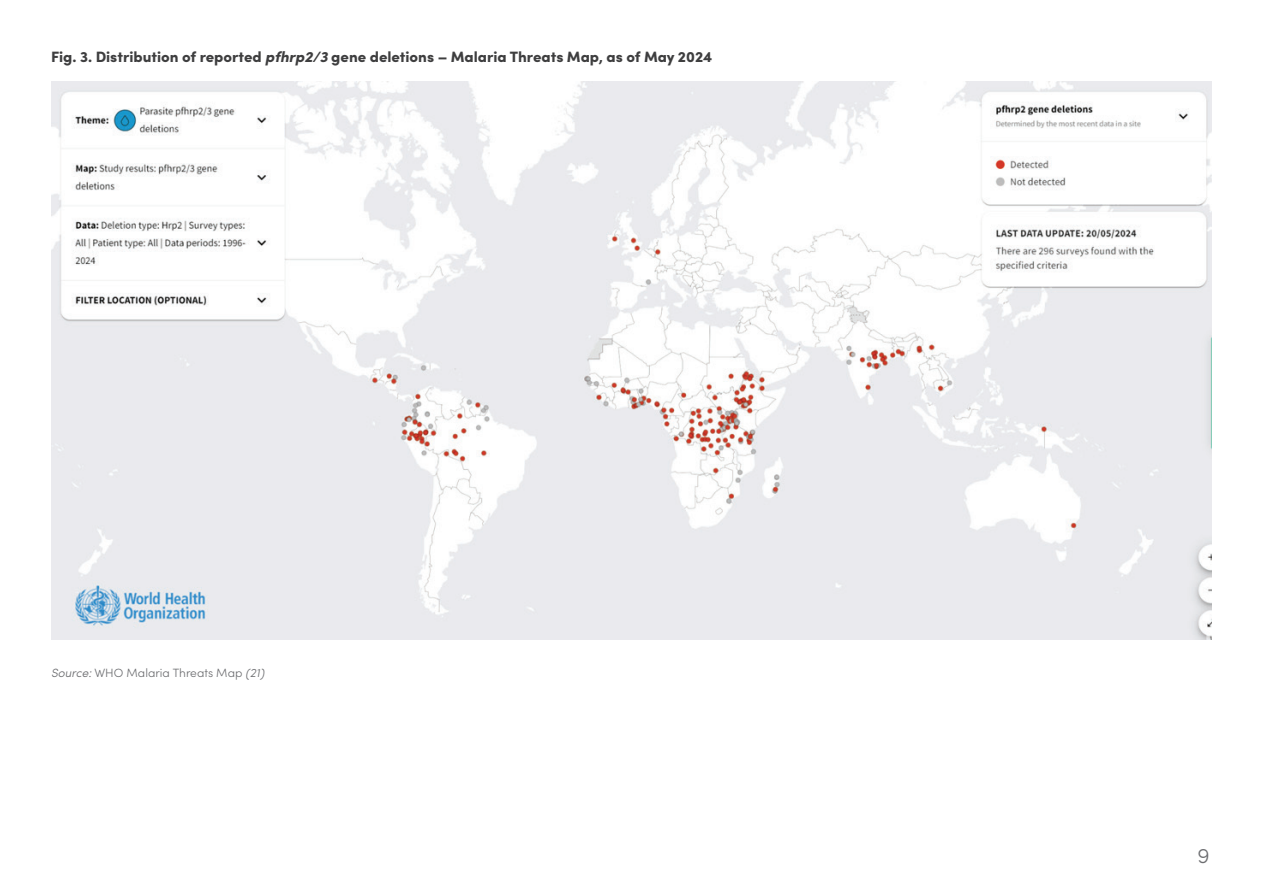
<style>
.page{position:relative;width:1263px;height:893px;background:#fff}
.page>*{position:absolute;margin:0;border:0;box-sizing:border-box;transform-origin:0 0}
.t1{font:300 21px "Sofia Pro";color:#6c6d70}
.t2{font:900 15px "Sofia Pro";color:#3e3e3f}
.t3{font:300 12px "Sofia Pro";color:#6c6d70}
.s1{font-style:italic}
</style>
<div class="page">
<img style="left:51px;top:81px;width:1161px;height:558px">
<p class="t2" style="left:51px;top:45px;width:663px">Fig. 3. Distribution of reported <span class="s1">pfhrp2/3</span> gene deletions – Malaria Threats Map, as of May 2024</p>
<p class="t3" style="left:51px;top:664px;width:215px"><span class="s1">Source:</span> WHO Malaria Threats Map <span class="s1">(21)</span></p>
<h1 class="t1" style="left:1197px;top:840px;width:14px">9</h1>
</div>
